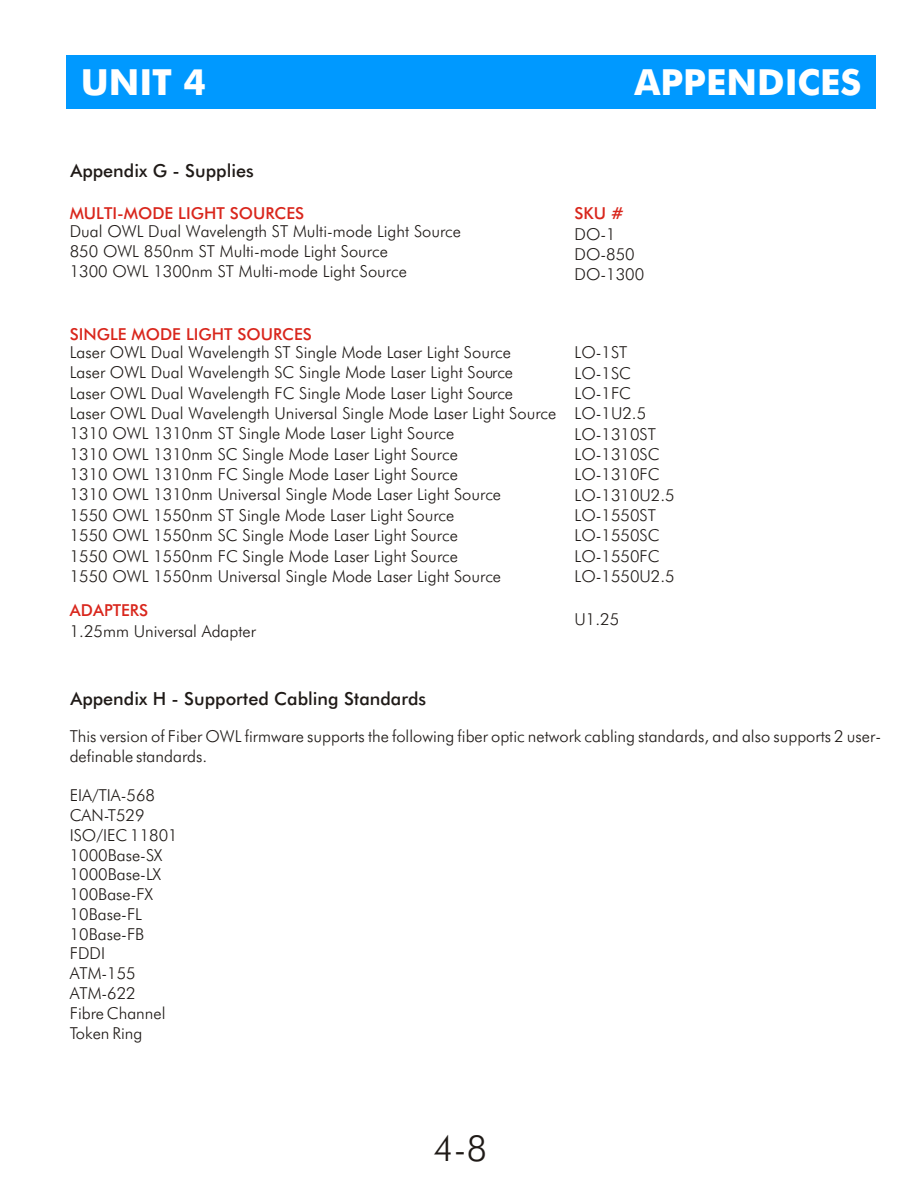
<style>
.page{position:relative;width:918px;height:1188px;background:#fff}
.page>*{position:absolute;margin:0;border:0;box-sizing:border-box;transform-origin:0 0}
.t1{font:700 36px "Futura Md BT";color:#fff}
.t2{font:36px "Futura Lt BT";color:#1f1a17}
.t3{font:18px "Futura Md BT";color:#1f1a17}
.t4{font:16.5px/20.4px "Futura Lt BT";color:#1f1a17}
.t5{font:16.5px "Futura Md BT";color:#d9261c}
</style>
<div class="page">
<div style="left:66px;top:55px;width:810px;height:54px;background:#09f"></div>
<h1 class="t1" style="left:81px;top:67px;width:127px">UNIT 4</h1>
<h1 class="t1" style="left:634px;top:68px;width:229px">APPENDICES</h1>
<p class="t3" style="left:70px;top:163px;width:185px">Appendix G - Supplies</p>
<p class="t5" style="left:70px;top:207px;width:236px">MULTI-MODE LIGHT SOURCES</p>
<p class="t4" style="left:70px;top:222px;width:393px">Dual OWL Dual Wavelength ST Multi-mode Light Source<br>850 OWL 850nm ST Multi-mode Light Source<br>1300 OWL 1300nm ST Multi-mode Light Source</p>
<p class="t5" style="left:70px;top:328px;width:244px">SINGLE MODE LIGHT SOURCES</p>
<p class="t4" style="left:70px;top:364px;width:488px">Laser OWL Dual Wavelength SC Single Mode Laser Light Source<br>Laser OWL Dual Wavelength FC Single Mode Laser Light Source<br>Laser OWL Dual Wavelength Universal Single Mode Laser Light Source</p>
<p class="t4" style="left:70px;top:445px;width:433px">1310 OWL 1310nm SC Single Mode Laser Light Source<br>1310 OWL 1310nm FC Single Mode Laser Light Source<br>1310 OWL 1310nm Universal Single Mode Laser Light Source</p>
<p class="t4" style="left:70px;top:527px;width:433px">1550 OWL 1550nm SC Single Mode Laser Light Source<br>1550 OWL 1550nm FC Single Mode Laser Light Source<br>1550 OWL 1550nm Universal Single Mode Laser Light Source</p>
<p class="t4" style="left:70px;top:343px;width:443px">Laser OWL Dual Wavelength ST Single Mode Laser Light Source</p>
<p class="t4" style="left:70px;top:425px;width:386px">1310 OWL 1310nm ST Single Mode Laser Light Source</p>
<p class="t4" style="left:70px;top:506px;width:386px">1550 OWL 1550nm ST Single Mode Laser Light Source</p>
<p class="t5" style="left:70px;top:604px;width:80px">ADAPTERS</p>
<p class="t4" style="left:70px;top:622px;width:188px">1.25mm Universal Adapter</p>
<p class="t5" style="left:575px;top:207px;width:51px">SKU #</p>
<p class="t4" style="left:575px;top:225px;width:71px">DO-1<br>DO-850<br>DO-1300</p>
<p class="t4" style="left:575px;top:344px;width:102px">LO-1ST<br>LO-1SC<br>LO-1FC<br>LO-1U2.5<br>LO-1310ST<br>LO-1310SC<br>LO-1310FC<br>LO-1310U2.5<br>LO-1550ST<br>LO-1550SC<br>LO-1550FC<br>LO-1550U2.5</p>
<p class="t4" style="left:575px;top:610px;width:46px">U1.25</p>
<p class="t3" style="left:70px;top:691px;width:357px">Appendix H - Supported Cabling Standards</p>
<p class="t4" style="left:70px;top:728px;width:813px;line-height:19.8px">This version of Fiber OWL firmware supports the following fiber optic network cabling standards, and also supports 2 user&shy;definable standards.</p>
<p class="t4" style="left:70px;top:787px;width:109px;line-height:19.8px">EIA/TIA-568<br>CAN-T529<br>ISO/IEC 11801<br>1000Base-SX<br>1000Base-LX<br>100Base-FX<br>10Base-FL<br>10Base-FB<br>FDDI<br>ATM-155<br>ATM-622<br>Fibre Channel<br>Token Ring</p>
<h1 class="t2" style="left:433px;top:1133px;width:55px">4-8</h1>
</div>
